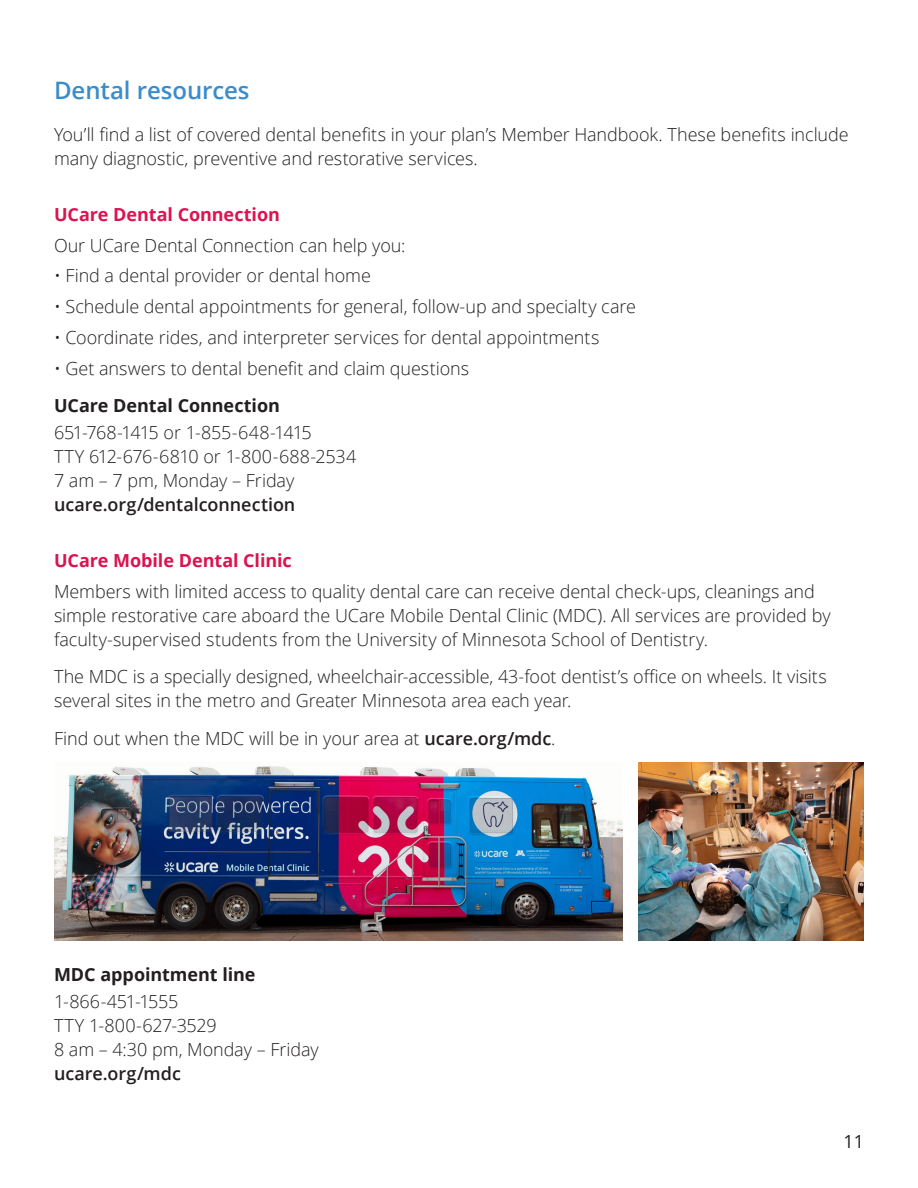
<style>
.page{position:relative;width:918px;height:1188px;background:#fff}
.page>*{position:absolute;margin:0;border:0;box-sizing:border-box;transform-origin:0 0}
.use_this_A_head{font:600 24px "Open Sans";letter-spacing:-.005em;color:#3b8ccb}
.body_12_16{font:300 18px/24px "Open Sans";letter-spacing:-.005em;color:#231f20}
.body_12_16_bullets{font:300 18px "Open Sans";letter-spacing:-.005em;color:#231f20}
.Use_this_B_head{font:700 18px "Open Sans";letter-spacing:-.005em;color:#dd1250}
.body-phone_lead-in{font:700 18px "Open Sans";letter-spacing:-.005em;color:#231f20}
.t1{font:18px "Open Sans";color:#231f20}
.s1{font-weight:600}
</style>
<div class="page">
<img style="left:638px;top:762px;width:226px;height:178px">
<img style="left:54px;top:766px;width:568px;height:174px">
<p class="use_this_A_head" style="left:54px;top:74px;width:197px">Dental resources</p>
<p class="body_12_16" style="left:54px;top:122px;width:796px">You’ll find a list of covered dental benefits in your plan’s Member Handbook. These benefits include many diagnostic, preventive and restorative services.</p>
<p class="Use_this_B_head" style="left:54px;top:202px;width:227px">UCare Dental Connection</p>
<p class="body_12_16_bullets" style="left:54px;top:233px;width:353px">Our UCare Dental Connection can help you:</p>
<p class="body_12_16_bullets" style="left:54px;top:263px;width:318px">• Find a dental provider or dental home</p>
<p class="body_12_16_bullets" style="left:54px;top:294px;width:584px">• Schedule dental appointments for general, follow-up and specialty care</p>
<p class="body_12_16_bullets" style="left:54px;top:325px;width:547px">• Coordinate rides, and interpreter services for dental appointments</p>
<p class="body_12_16_bullets" style="left:54px;top:356px;width:417px">• Get answers to dental benefit and claim questions</p>
<p class="body-phone_lead-in" style="left:54px;top:393px;width:227px">UCare Dental Connection</p>
<p class="body_12_16" style="left:54px;top:420px;width:304px">651-768-1415 or 1-855-648-1415<br>TTY 612‑676‑6810 or 1-800‑688‑2534<br>7 am – 7 pm, Monday – Friday <span class="s1">ucare.org/dentalconnection</span></p>
<p class="Use_this_B_head" style="left:54px;top:548px;width:239px">UCare Mobile Dental Clinic</p>
<p class="body_12_16" style="left:54px;top:579px;width:778px">Members with limited access to quality dental care can receive dental check-ups, cleanings and simple restorative care aboard the UCare Mobile Dental Clinic (MDC). All services are provided by faculty-supervised students from the University of Minnesota School of Dentistry.</p>
<p class="body_12_16" style="left:54px;top:664px;width:774px">The MDC is a specially designed, wheelchair-accessible, 43-foot dentist’s office on wheels. It visits several sites in the metro and Greater Minnesota area each year.</p>
<p class="body_12_16" style="left:54px;top:726px;width:503px">Find out when the MDC will be in your area at <span class="s1">ucare.org/mdc</span>.</p>
<p class="body-phone_lead-in" style="left:54px;top:962px;width:203px">MDC appointment line</p>
<p class="body_12_16" style="left:54px;top:989px;width:266px">1-866-451-1555<br>TTY 1-800‑627‑3529<br>8 am – 4:30 pm, Monday – Friday <span class="s1">ucare.org/mdc</span></p>
<p class="t1" style="left:843px;top:1129px;width:22px">11</p>
</div>
